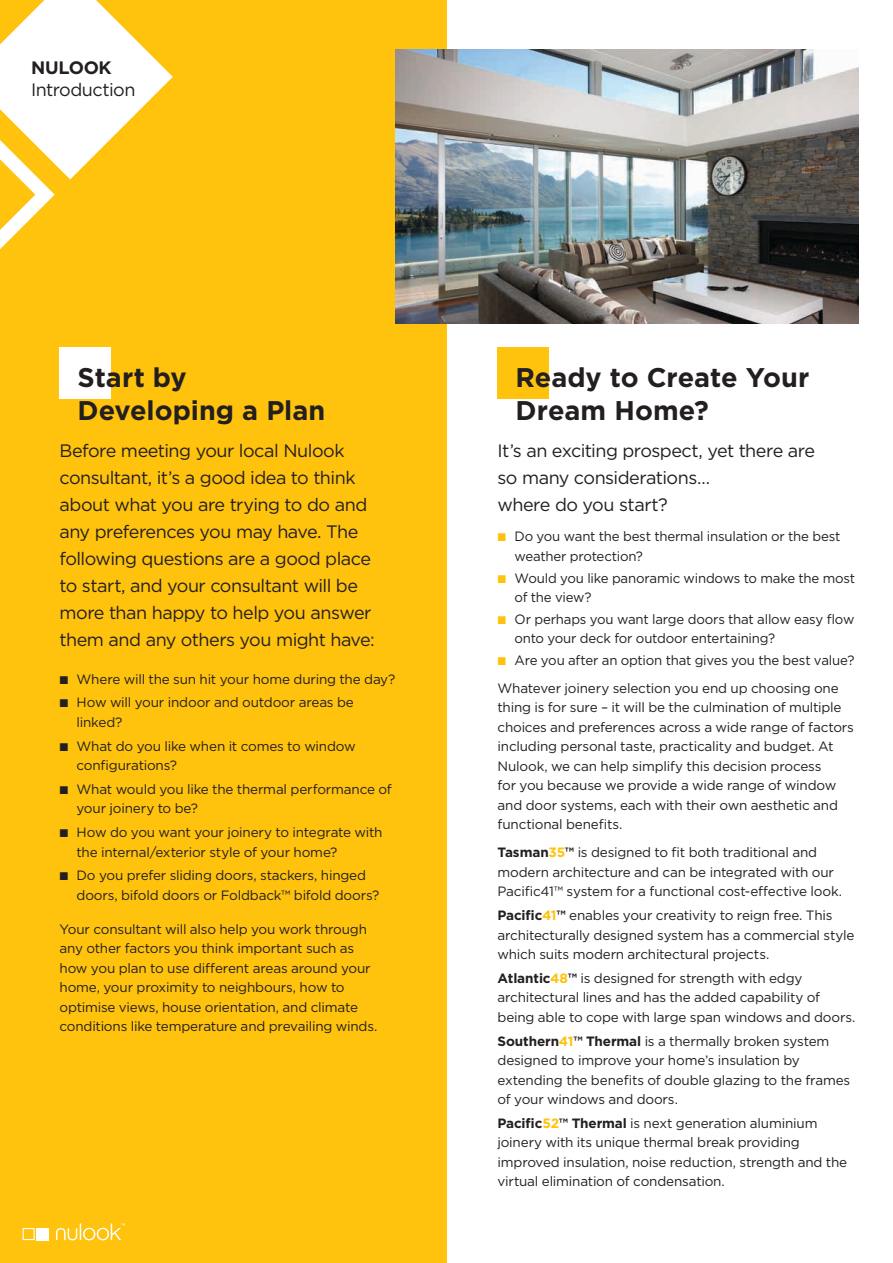
<style>
.page{position:relative;width:893px;height:1263px;background:#fff}
.page>*{position:absolute;margin:0;border:0;box-sizing:border-box;transform-origin:0 0}
.t1{font:700 27px/33px "Gotham";color:#231f20}
.t2{font:18px/27px "Gotham";letter-spacing:-.03em;color:#231f20}
.t3{font:700 18px "Gotham";letter-spacing:-.02em;color:#231f20}
.t4{font:13.5px/19.5px "Gotham";letter-spacing:-.015em;color:#231f20}
.s1{font-family:"Proxima Nova";font-weight:700}
.s2{font-family:"Proxima Nova";font-weight:700;color:#ffc20d}
.s3{font-weight:700}
.s4{font-weight:700;color:#ffc20d}
</style>
<div class="page">
<div style="left:497px;top:348px;width:52px;height:51px;background:#ffc20d"></div>
<div style="left:0;top:0;width:446px;height:1263px;background:#ffc20d"></div>
<svg style="left:0;top:0;width:173px;height:249px"></svg>
<div style="left:60px;top:348px;width:51px;height:51px;background:#fff"></div>
<img style="left:395px;top:49px;width:464px;height:274px">
<div style="left:37px;top:1228px;width:12px;height:12px;background:#fff"></div>
<svg style="left:23px;top:1228px;width:12px;height:12px"></svg>
<svg style="left:56px;top:1223px;width:69px;height:17px"></svg>
<h2 class="t3" style="left:31px;top:55px;width:82px">NULOOK</h2>
<h2 class="t2" style="left:31px;top:76px;width:106px">Introduction</h2>
<h1 class="t1" style="left:78px;top:361px;width:249px">Start by<br>Developing a Plan</h1>
<p class="t2" style="left:60px;top:437px;width:317px">Before meeting your local Nulook consultant, it’s a good idea to think about what you are trying to do and any preferences you may have. The following questions are a good place to start, and your consultant will be more than happy to help you answer them and any others you might have:</p>
<p class="t4" style="left:60px;top:669px;width:337px"><span class="s1">■</span> Where will the sun hit your home during the day?</p>
<p class="t4" style="left:77px;top:692px;width:279px;text-indent:-17px"><span class="s1">■</span> How will your indoor and outdoor areas be linked?</p>
<p class="t4" style="left:77px;top:736px;width:281px;text-indent:-17px"><span class="s1">■</span> What do you like when it comes to window configurations?</p>
<p class="t4" style="left:77px;top:779px;width:317px;text-indent:-17px"><span class="s1">■</span> What would you like the thermal performance of your joinery to be?</p>
<p class="t4" style="left:77px;top:822px;width:307px;text-indent:-17px"><span class="s1">■</span> How do you want your joinery to integrate with the internal/exterior style of your home?</p>
<p class="t4" style="left:77px;top:865px;width:304px;text-indent:-17px"><span class="s1">■</span> Do you prefer sliding doors, stackers, hinged doors, bifold doors or Foldback™ bifold doors?</p>
<p class="t4" style="left:60px;top:919px;width:319px">Your consultant will also help you work through any other factors you think important such as how you plan to use different areas around your home, your proximity to neighbours, how to optimise views, house orientation, and climate conditions like temperature and prevailing winds.</p>
<h1 class="t1" style="left:515px;top:361px;width:295px">Ready to Create Your<br>Dream Home?</h1>
<h2 class="t2" style="left:497px;top:437px;width:319px">It’s an exciting prospect, yet there are so many considerations…<br>where do you start?</h2>
<p class="t4" style="left:514px;top:527px;width:327px;text-indent:-17px"><span class="s2">■</span> Do you want the best thermal insulation or the best weather protection?</p>
<p class="t4" style="left:514px;top:568px;width:342px;text-indent:-17px"><span class="s2">■</span> Would you like panoramic windows to make the most of the view?</p>
<p class="t4" style="left:514px;top:609px;width:341px;text-indent:-17px"><span class="s2">■</span> Or perhaps you want large doors that allow easy flow onto your deck for outdoor entertaining?</p>
<p class="t4" style="left:497px;top:646px;width:358px;line-height:28px"><span class="s2">■</span> Are you after an option that gives you the best value?<br>Whatever joinery selection you end up choosing one</p>
<p class="t4" style="left:497px;top:697px;width:358px">thing is for sure – it will be the culmination of multiple choices and preferences across a wide range of factors including personal taste, practicality and budget. At Nulook, we can help simplify this decision process<br>for you because we provide a wide range of window and door systems, each with their own aesthetic and functional benefits.</p>
<p class="t4" style="left:497px;top:842px;width:346px"><span class="s3">Tasman</span><span class="s4">35</span><span class="s3">™</span> is designed to fit both traditional and modern architecture and can be integrated with our<br>Pacific41™ system for a functional cost-effective look.</p>
<p class="t4" style="left:497px;top:905px;width:359px"><span class="s3">Pacific</span><span class="s4">41</span><span class="s3">™</span> enables your creativity to reign free. This architecturally designed system has a commercial style which suits modern architectural projects.</p>
<p class="t4" style="left:497px;top:968px;width:359px"><span class="s3">Atlantic</span><span class="s4">48</span><span class="s3">™</span> is designed for strength with edgy architectural lines and has the added capability of being able to cope with large span windows and doors.</p>
<p class="t4" style="left:497px;top:1031px;width:354px"><span class="s3">Southern</span><span class="s4">41</span><span class="s3">™ Thermal</span> is a thermally broken system designed to improve your home’s insulation by extending the benefits of double glazing to the frames of your windows and doors.</p>
<p class="t4" style="left:497px;top:1113px;width:351px"><span class="s3">Pacific</span><span class="s4">52</span><span class="s3">™ Thermal</span> is next generation aluminium joinery with its unique thermal break providing improved insulation, noise reduction, strength and the virtual elimination of condensation.</p>
</div>
